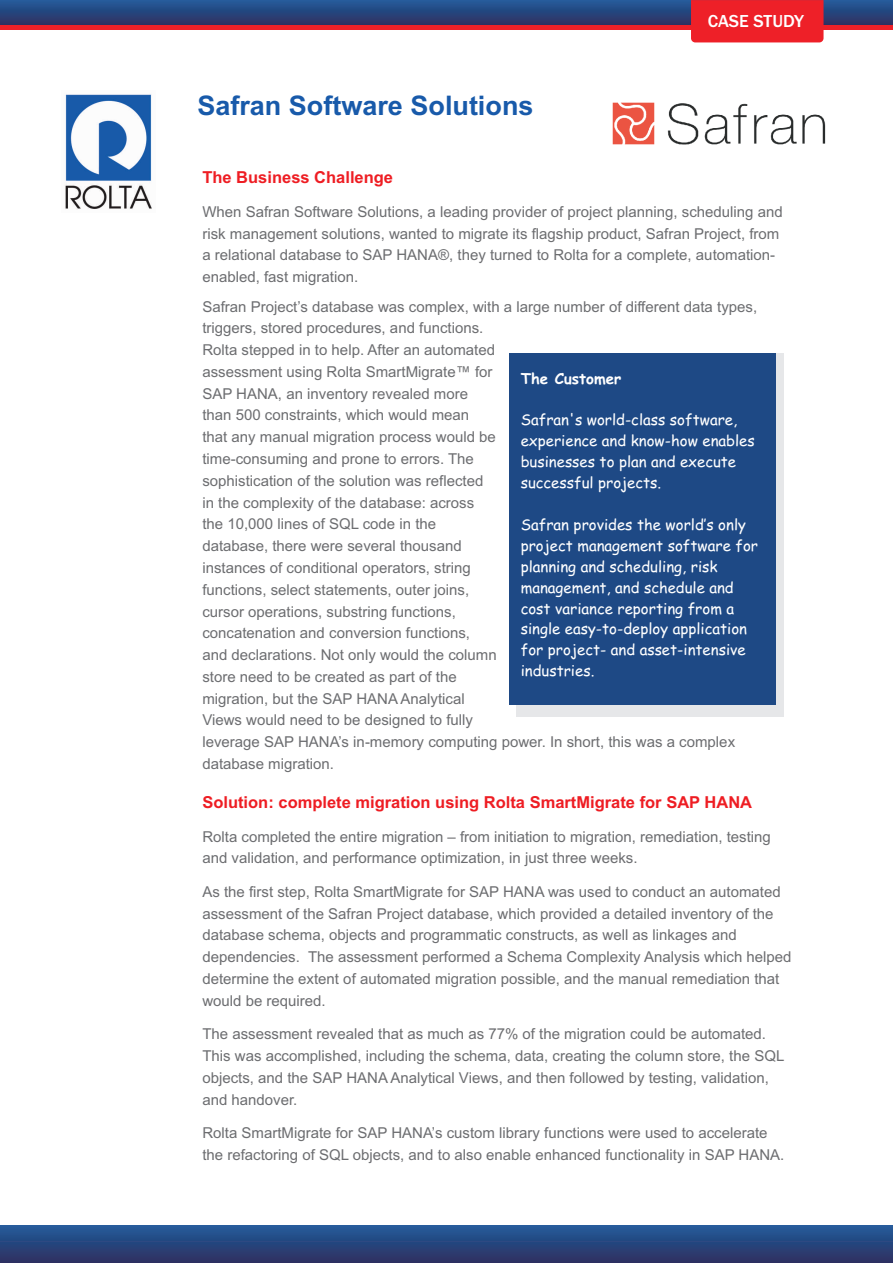
<style>
.page{position:relative;width:893px;height:1263px;background:#fff}
.page>*{position:absolute;margin:0;border:0;box-sizing:border-box;transform-origin:0 0}
.t1{font:700 27px "Arial";color:#185aaa}
.t2{font:500 18px "Franklin Gothic";color:#fff}
.t3{font:700 16.5px "Arial";color:#ee1d23}
.t4{font:15px/21.8px "Arial";color:#6c6d70}
.t5{font:15px/20.9px "Comic Sans MS";color:#fff}
.t6{font:700 15px "Comic Sans MS";color:#fff}
</style>
<div class="page">
<svg style="left:0;top:0;width:893px;height:25px;background:#27457d"></svg>
<div style="left:0;top:25px;width:893px;height:5px;background:#ee2028"></div>
<div style="left:691px;top:0;width:132px;height:42px;background:#ee2028"></div>
<img style="left:65px;top:94px;width:87px;height:115px">
<div style="left:0;top:1225px;width:893px;height:38px;background:linear-gradient(to bottom,#225c9b,#2e3061)"></div>
<img style="left:612px;top:102px;width:214px;height:43px">
<div style="left:516px;top:353px;width:267px;height:363px;background:#e6e7e9"></div>
<div style="left:509px;top:353px;width:266px;height:352px;background:#1e4985"></div>
<h1 class="t1" style="left:197px;top:96px;width:338px">Safran Software Solutions</h1>
<p class="t3" style="left:202px;top:171px;width:192px">The Business Challenge</p>
<p class="t2" style="left:708px;top:15px;width:98px">CASE STUDY</p>
<p class="t4" style="left:202px;top:202px;width:582px">When Safran Software Solutions, a leading provider of project planning, scheduling and risk management solutions, wanted to migrate its flagship product, Safran Project, from a relational database to SAP HANA®, they turned to Rolta for a complete, automation&shy;enabled, fast migration.</p>
<p class="t4" style="left:202px;top:297px;width:556px">Safran Project’s database was complex, with a large number of different data types, triggers, stored procedures, and functions.<br>Rolta stepped in to help. After an automated<br>assessment using Rolta SmartMigrate™ for<br>SAP HANA, an inventory revealed more<br>than 500 constraints, which would mean<br>that any manual migration process would be<br>time-consuming and prone to errors. The<br>sophistication of the solution was reflected<br>in the complexity of the database: across<br>the 10,000 lines of SQL code in the<br>database, there were several thousand<br>instances of conditional operators, string<br>functions, select statements, outer joins,<br>cursor operations, substring functions,<br>concatenation and conversion functions,<br>and declarations. Not only would the column<br>store need to be created as part of the<br>migration, but the SAP HANA Analytical<br>Views would need to be designed to fully<br>leverage SAP HANA’s in-memory computing power. In short, this was a complex database migration.</p>
<p class="t6" style="left:521px;top:372px;width:102px">The Customer</p>
<p class="t5" style="left:521px;top:411px;width:236px">Safran's world-class software, experience and know-how enables businesses to plan and execute successful projects.</p>
<p class="t5" style="left:521px;top:516px;width:239px">Safran provides the world’s only project management software for planning and scheduling, risk management, and schedule and cost variance reporting from a single easy-to-deploy application for project- and asset-intensive industries.</p>
<p class="t3" style="left:202px;top:796px;width:551px">Solution: complete migration using Rolta SmartMigrate for SAP HANA</p>
<p class="t4" style="left:202px;top:827px;width:570px">Rolta completed the entire migration – from initiation to migration, remediation, testing and validation, and performance optimization, in just three weeks.</p>
<p class="t4" style="left:202px;top:882px;width:591px">As the first step, Rolta SmartMigrate for SAP HANA was used to conduct an automated assessment of the Safran Project database, which provided a detailed inventory of the database schema, objects and programmatic constructs, as well as linkages and dependencies. The assessment performed a Schema Complexity Analysis which helped determine the extent of automated migration possible, and the manual remediation that would be required.</p>
<p class="t4" style="left:202px;top:1024px;width:583px">The assessment revealed that as much as 77% of the migration could be automated.<br>This was accomplished, including the schema, data, creating the column store, the SQL objects, and the SAP HANA Analytical Views, and then followed by testing, validation, and handover.</p>
<p class="t4" style="left:202px;top:1123px;width:584px">Rolta SmartMigrate for SAP HANA’s custom library functions were used to accelerate the refactoring of SQL objects, and to also enable enhanced functionality in SAP HANA.</p>
</div>
